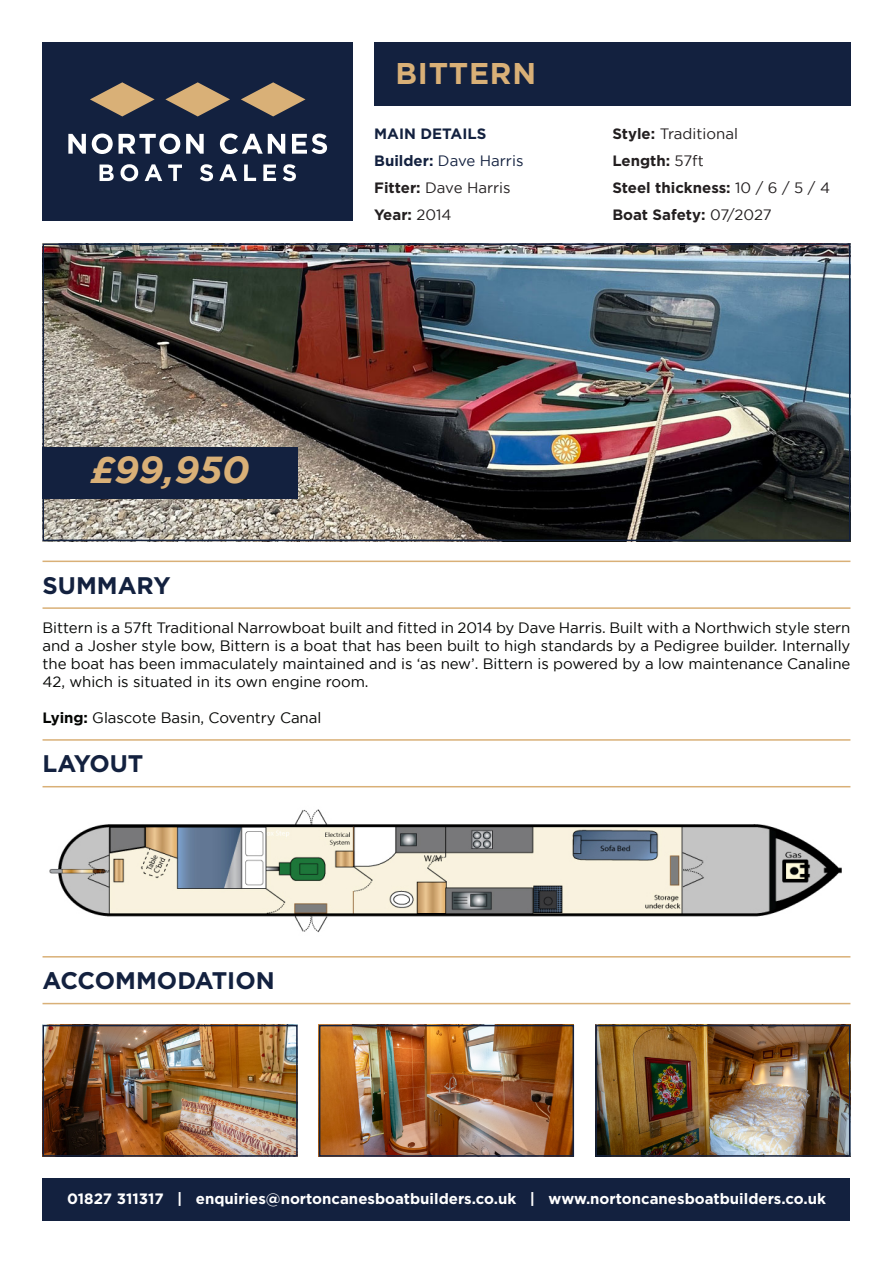
<style>
.page{position:relative;width:893px;height:1263px;background:#fff}
.page>*{position:absolute;margin:0;border:0;box-sizing:border-box;transform-origin:0 0}
.t1{font:italic 700 37.5px "Gotham";color:#d9b077}
.t2{font:700 30px "Gotham";letter-spacing:.025em;color:#d9b077}
.t3{font:700 24px "Gotham";color:#13213f}
.t4{font:15px/18px "Gotham";letter-spacing:-.005em;color:#040503;text-align:justify}
.t5{font:700 15px "Gotham";color:#fff}
.t6{font:700 15px "Gotham";color:#231f20}
.t7{font:15px "Gotham";color:#231f20}
.t8{font:15px "Gotham";color:#13213f}
.t9{font:700 15px "Gotham";color:#13213f}
.s1{font-weight:700}
.s2{font-weight:400}
</style>
<div class="page">
<div style="left:374px;top:43px;width:476px;height:63px;background:#13213f"></div>
<img style="left:46px;top:246px;width:801px;height:292px">
<div style="left:43px;top:243px;width:807px;height:298px;border:2px solid #13213f"></div>
<hr style="left:43px;top:561px;width:807px;height:1px;background:#d9b077">
<hr style="left:43px;top:607px;width:807px;height:2px;background:#d9b077">
<img style="left:49px;top:809px;width:793px;height:124px">
<div style="left:43px;top:43px;width:310px;height:178px;background:#13213f"></div>
<svg style="left:68px;top:134px;width:18px;height:20px"></svg>
<svg style="left:92px;top:134px;width:21px;height:20px"></svg>
<svg style="left:119px;top:134px;width:61px;height:20px"></svg>
<svg style="left:186px;top:134px;width:18px;height:20px"></svg>
<svg style="left:220px;top:134px;width:65px;height:20px"></svg>
<svg style="left:292px;top:134px;width:35px;height:20px"></svg>
<svg style="left:90px;top:82px;width:65px;height:34px"></svg>
<svg style="left:165px;top:82px;width:65px;height:34px"></svg>
<svg style="left:241px;top:82px;width:64px;height:34px"></svg>
<svg style="left:100px;top:165px;width:14px;height:16px"></svg>
<svg style="left:121px;top:164px;width:17px;height:17px"></svg>
<svg style="left:145px;top:164px;width:17px;height:17px"></svg>
<svg style="left:168px;top:165px;width:14px;height:16px"></svg>
<svg style="left:200px;top:164px;width:13px;height:17px"></svg>
<svg style="left:219px;top:164px;width:18px;height:17px"></svg>
<svg style="left:244px;top:165px;width:12px;height:16px"></svg>
<svg style="left:263px;top:165px;width:13px;height:16px"></svg>
<svg style="left:283px;top:164px;width:13px;height:17px"></svg>
<div style="left:43px;top:1178px;width:807px;height:42px;background:#13213f"></div>
<hr style="left:43px;top:739px;width:807px;height:2px;background:#d9b077">
<hr style="left:43px;top:786px;width:807px;height:1px;background:#d9b077">
<hr style="left:43px;top:956px;width:807px;height:1px;background:#d9b077">
<hr style="left:43px;top:1003px;width:807px;height:1px;background:#d9b077">
<img style="left:46px;top:1028px;width:249px;height:126px">
<div style="left:43px;top:1025px;width:255px;height:132px;border:2px solid #13213f"></div>
<img style="left:322px;top:1028px;width:249px;height:126px">
<div style="left:319px;top:1025px;width:255px;height:132px;border:2px solid #13213f"></div>
<img style="left:598px;top:1028px;width:249px;height:126px">
<div style="left:595px;top:1025px;width:255px;height:132px;border:2px solid #13213f"></div>
<div style="left:43px;top:447px;width:255px;height:51px;background:#13213f"></div>
<p class="t1" style="left:91px;top:448px;width:160px">£99,950</p>
<p class="t3" style="left:43px;top:571px;width:130px">SUMMARY</p>
<p class="t2" style="left:395px;top:56px;width:142px">BITTERN</p>
<p class="t9" style="left:374px;top:125px;width:114px">MAIN DETAILS</p>
<p class="t8" style="left:374px;top:152px;width:151px"><span class="s1">Builder:</span> Dave Harris</p>
<p class="t7" style="left:374px;top:179px;width:138px"><span class="s1">Fitter:</span> Dave Harris</p>
<p class="t6" style="left:374px;top:206px;width:79px">Year: <span class="s2">2014</span></p>
<p class="t7" style="left:612px;top:125px;width:127px"><span class="s1">Style:</span> Traditional</p>
<p class="t6" style="left:612px;top:152px;width:93px">Length: <span class="s2">57ft</span></p>
<p class="t6" style="left:612px;top:179px;width:219px">Steel thickness: <span class="s2">10 / 6 / 5 / 4</span></p>
<p class="t6" style="left:612px;top:206px;width:161px">Boat Safety: <span class="s2">07/2027</span></p>
<p class="t4" style="left:43px;top:618px;width:809px">Bittern is a 57ft Traditional Narrowboat built and fitted in 2014 by Dave Harris. Built with a Northwich style stern and a Josher style bow, Bittern is a boat that has been built to high standards by a Pedigree builder. Internally the boat has been immaculately maintained and is ‘as new’. Bittern is powered by a low maintenance Canaline 42, which is situated in its own engine room.</p>
<p class="t4" style="left:43px;top:708px;width:280px"><span class="s1">Lying:</span> Glascote Basin, Coventry Canal</p>
<p class="t3" style="left:43px;top:750px;width:103px">LAYOUT</p>
<p class="t3" style="left:43px;top:967px;width:234px">ACCOMMODATION</p>
<p class="t5" style="left:67px;top:1190px;width:760px">01827 311317 | enquiries@nortoncanesboatbuilders.co.uk | www.nortoncanesboatbuilders.co.uk</p>
</div>
